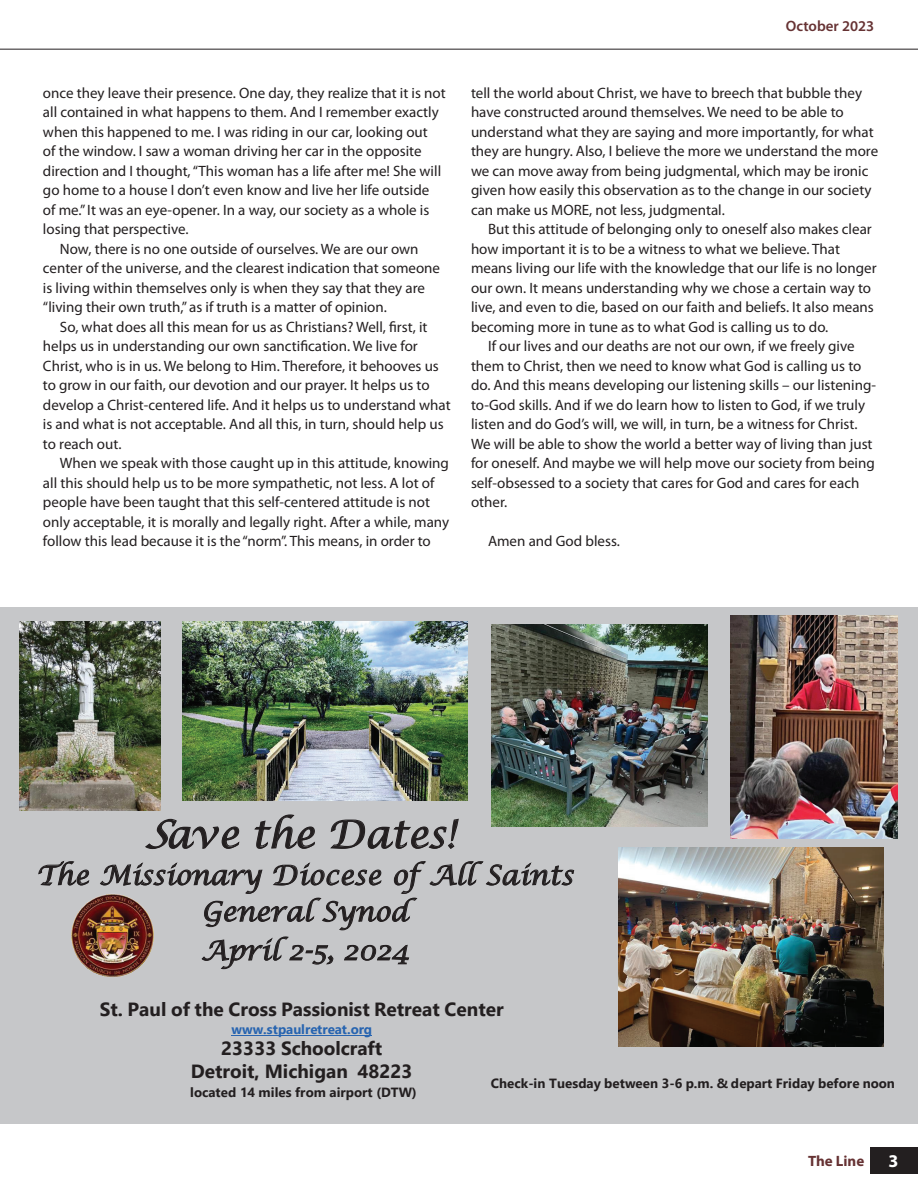
<style>
.page{position:relative;width:918px;height:1188px;background:#fff}
.page>*{position:absolute;margin:0;border:0;box-sizing:border-box;transform-origin:0 0}
.t1{font:italic 38.4px "Lucida Calligraphy";color:#231f20}
.t2{font:italic 26.85px/37.7px "Lucida Calligraphy";color:#231f20;text-align:center}
.t3{font:700 19.05px/23px "Segoe UI";color:#231f20;text-align:center}
.t4{font:700 18px "Myriad Pro";color:#fff}
.t5{font:15px/19.5px "Myriad Pro";color:#231f20}
.t6{font:600 15px "Myriad Pro";color:#663233}
.t7{font:700 15px "Myriad Pro";color:#663233}
.t8{font:700 13.35px "Segoe UI";color:#231f20}
.t9{font:700 13.35px "Segoe UI";letter-spacing:-.005em;color:#2764b0}
</style>
<div class="page">
<div style="left:871px;top:1147px;width:47px;height:26px;background:#231f20"></div>
<svg style="left:0;top:48px;width:918px;height:1px"></svg>
<div style="left:0;top:608px;width:918px;height:516px;background:#c6c7c9"></div>
<svg style="left:145px;top:818px;width:95px;height:31px"></svg>
<svg style="left:254px;top:814px;width:61px;height:35px"></svg>
<svg style="left:330px;top:818px;width:129px;height:31px"></svg>
<svg style="left:38px;top:861px;width:52px;height:25px"></svg>
<svg style="left:100px;top:861px;width:475px;height:108px"></svg>
<hr style="left:232px;top:1035px;width:140px;height:1px;background:#2764b0">
<img style="left:183px;top:622px;width:285px;height:179px">
<img style="left:731px;top:616px;width:167px;height:222px">
<img style="left:618px;top:848px;width:265px;height:199px">
<img style="left:491px;top:625px;width:216px;height:202px">
<img style="left:71px;top:893px;width:84px;height:84px">
<img style="left:20px;top:622px;width:141px;height:188px">
<p class="t6" style="left:786px;top:16px;width:90px">October 2023</p>
<p class="t5" style="left:43px;top:83px;width:404px">once they leave their presence. One day, they realize that it is not</p>
<p class="t5" style="left:43px;top:102px;width:397px">all contained in what happens to them. And I remember exactly</p>
<p class="t5" style="left:43px;top:122px;width:386px">when this happened to me. I was riding in our car, looking out</p>
<p class="t5" style="left:43px;top:141px;width:380px">of the window. I saw a woman driving her car in the opposite</p>
<p class="t5" style="left:43px;top:161px;width:400px">direction and I thought, “This woman has a life after me! She will</p>
<p class="t5" style="left:43px;top:180px;width:388px">go home to a house I don’t even know and live her life outside</p>
<p class="t5" style="left:43px;top:200px;width:388px">of me.” It was an eye-opener. In a way, our society as a whole is</p>
<p class="t5" style="left:43px;top:219px;width:147px">losing that perspective.</p>
<p class="t5" style="left:60px;top:239px;width:360px">Now, there is no one outside of ourselves. We are our own</p>
<p class="t5" style="left:43px;top:258px;width:399px">center of the universe, and the clearest indication that someone</p>
<p class="t5" style="left:43px;top:278px;width:384px">is living within themselves only is when they say that they are</p>
<p class="t5" style="left:43px;top:297px;width:345px">“living their own truth,” as if truth is a matter of opinion.</p>
<p class="t5" style="left:60px;top:317px;width:369px">So, what does all this mean for us as Christians? Well, first, it</p>
<p class="t5" style="left:43px;top:336px;width:376px">helps us in understanding our own sanctification. We live for</p>
<p class="t5" style="left:43px;top:356px;width:397px">Christ, who is in us. We belong to Him. Therefore, it behooves us</p>
<p class="t5" style="left:43px;top:375px;width:388px">to grow in our faith, our devotion and our prayer. It helps us to</p>
<p class="t5" style="left:43px;top:395px;width:409px">develop a Christ-centered life. And it helps us to understand what</p>
<p class="t5" style="left:43px;top:414px;width:402px">is and what is not acceptable. And all this, in turn, should help us</p>
<p class="t5" style="left:43px;top:434px;width:80px">to reach out.</p>
<p class="t5" style="left:60px;top:453px;width:391px">When we speak with those caught up in this attitude, knowing</p>
<p class="t5" style="left:43px;top:473px;width:393px">all this should help us to be more sympathetic, not less. A lot of</p>
<p class="t5" style="left:43px;top:492px;width:389px">people have been taught that this self-centered attitude is not</p>
<p class="t5" style="left:43px;top:512px;width:408px">only acceptable, it is morally and legally right. After a while, many</p>
<p class="t5" style="left:43px;top:531px;width:389px">follow this lead because it is the “norm”. This means, in order to</p>
<p class="t5" style="left:471px;top:83px;width:409px">tell the world about Christ, we have to breech that bubble they have constructed around themselves. We need to be able to understand what they are saying and more importantly, for what they are hungry. Also, I believe the more we understand the more we can move away from being judgmental, which may be ironic given how easily this observation as to the change in our society can make us MORE, not less, judgmental.</p>
<p class="t5" style="left:471px;top:219px;width:407px;text-indent:17px">But this attitude of belonging only to oneself also makes clear how important it is to be a witness to what we believe. That means living our life with the knowledge that our life is no longer our own. It means understanding why we chose a certain way to live, and even to die, based on our faith and beliefs. It also means becoming more in tune as to what God is calling us to do.</p>
<p class="t5" style="left:471px;top:336px;width:407px;text-indent:17px">If our lives and our deaths are not our own, if we freely give them to Christ, then we need to know what God is calling us to do. And this means developing our listening skills – our listening&shy;to-God skills. And if we do learn how to listen to God, if we truly listen and do God’s will, we will, in turn, be a witness for Christ.<br>We will be able to show the world a better way of living than just for oneself. And maybe we will help move our society from being self-obsessed to a society that cares for God and cares for each other.</p>
<p class="t5" style="left:488px;top:531px;width:133px">Amen and God bless.</p>
<h1 class="t1" style="left:143px;top:811px;width:313px">Save the Dates!</h1>
<h2 class="t2" style="left:36px;top:857px;width:538px">The Missionary Diocese of All Saints<br>General Synod<br>April 2-5, 2024</h2>
<p class="t3" style="left:100px;top:997px;width:405px">St. Paul of the Cross Passionist Retreat Center</p>
<p class="t9" style="left:232px;top:1017px;width:142px">www.stpaulretreat.org</p>
<p class="t3" style="left:191px;top:1036px;width:223px">23333 Schoolcraft<br>Detroit, Michigan 48223</p>
<p class="t8" style="left:190px;top:1080px;width:228px">located 14 miles from airport (DTW)</p>
<p class="t8" style="left:491px;top:1071px;width:405px">Check-in Tuesday between 3-6 p.m. &amp; depart Friday before noon</p>
<p class="t7" style="left:808px;top:1151px;width:58px">The Line</p>
<p class="t4" style="left:888px;top:1149px;width:11px">3</p>
</div>
